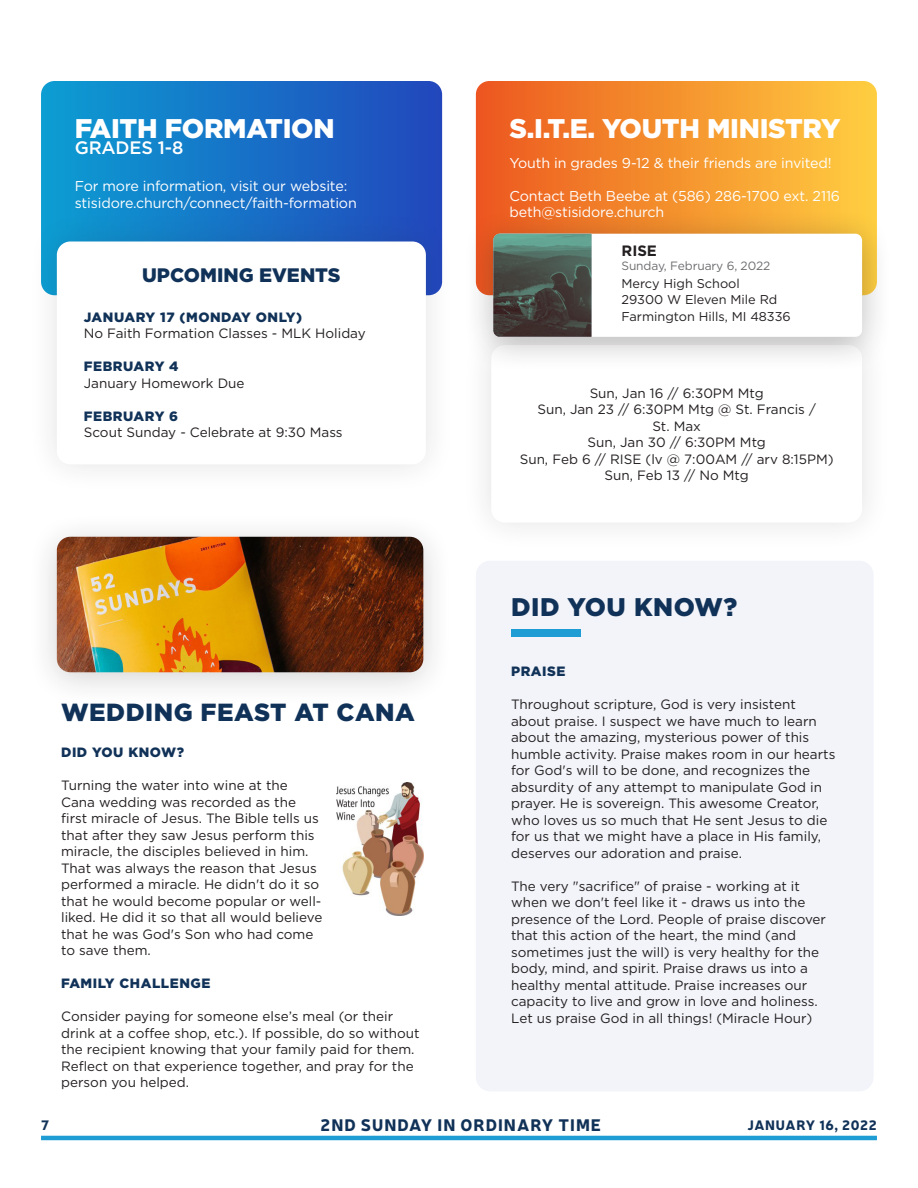
<style>
.page{position:relative;width:918px;height:1188px;background:#fff}
.page>*{position:absolute;margin:0;border:0;box-sizing:border-box;transform-origin:0 0}
.Header-Article__whit{font:900 27px "Gotham";letter-spacing:-.01em;color:#fff}
.t1{font:900 25.5px "Gotham";letter-spacing:.02em;color:#113258}
.t2{font:900 24.75px "Gotham";letter-spacing:.02em;color:#113258}
.t3{font:900 19.5px "Gotham";color:#113258}
.Header-Article__whit-2{font:500 18px "Gotham";letter-spacing:-.01em;color:#fff}
.t4{font:900 16.5px "Neris";letter-spacing:.06em;color:#113258}
.t5{font:700 15px "Gotham";color:#231f20}
.What_s_Happening_Bod{font:14.25px/16.5px "Gotham";letter-spacing:-.01em;color:#fff}
.t6{font:13.5px/16.5px "Gotham";color:#231f20}
.t7{font:900 13.5px "Gotham";letter-spacing:.04em;color:#113258}
.t8{font:900 13.5px "Neris";letter-spacing:.05em;color:#113258}
.t9{font:12.75px "Gotham";color:#231f20}
.SITE-Date{font:12px "Gotham";letter-spacing:-.01em;color:#6c6d70}
</style>
<div class="page">
<hr style="left:41px;top:1136px;width:836px;height:4px;background:#1d9dd3">
<svg style="left:476px;top:81px;width:401px;height:128px;background:#f5922f"></svg>
<div style="left:461px;top:315px;width:432px;height:238px;background:#fbfbfb"></div>
<div style="left:491px;top:345px;width:371px;height:178px;background:#fff;border-radius:14px"></div>
<svg style="left:41px;top:81px;width:401px;height:130px;background:#1772c7"></svg>
<div style="left:27px;top:211px;width:429px;height:284px;background:#231f20;opacity:.13"></div>
<div style="left:57px;top:242px;width:369px;height:222px;background:#fff;border-radius:14px"></div>
<div style="left:27px;top:512px;width:427px;height:196px;background:#231f20;opacity:.2"></div>
<img style="left:57px;top:537px;width:366px;height:135px">
<div style="left:477px;top:562px;width:396px;height:529px;background:#f2f4f9;border-radius:14px"></div>
<div style="left:476px;top:561px;width:398px;height:530px;border:2px solid #f2f4f9;border-radius:14px"></div>
<div style="left:511px;top:629px;width:70px;height:8px;background:#1d9dd3"></div>
<img style="left:336px;top:783px;width:87px;height:132px">
<div style="left:463px;top:209px;width:430px;height:164px;background:#231f20;opacity:.3"></div>
<div style="left:493px;top:234px;width:369px;height:103px;background:#fff;border-radius:7px"></div>
<img style="left:493px;top:234px;width:98px;height:103px">
<p class="Header-Article__whit" style="left:75px;top:110px;width:261px">FAITH FORMATION</p>
<p class="Header-Article__whit-2" style="left:75px;top:136px;width:110px">GRADES 1-8</p>
<p class="What_s_Happening_Bod" style="left:75px;top:178px;width:274px">For more information, visit our website:</p>
<p class="What_s_Happening_Bod" style="left:75px;top:194px;width:284px">stisidore.church/connect/faith-formation</p>
<h5 class="t3" style="left:142px;top:262px;width:200px">UPCOMING EVENTS</h5>
<p class="t7" style="left:84px;top:308px;width:220px">JANUARY 17 (MONDAY ONLY)</p>
<p class="t6" style="left:84px;top:325px;width:283px">No Faith Formation Classes - MLK Holiday</p>
<p class="t7" style="left:84px;top:357px;width:96px">FEBRUARY 4</p>
<p class="t6" style="left:84px;top:375px;width:162px">January Homework Due</p>
<p class="t7" style="left:84px;top:407px;width:96px">FEBRUARY 6</p>
<p class="t6" style="left:84px;top:424px;width:260px">Scout Sunday - Celebrate at 9:30 Mass</p>
<p class="t2" style="left:61px;top:695px;width:355px">WEDDING FEAST AT CANA</p>
<p class="t7" style="left:61px;top:743px;width:124px">DID YOU KNOW?</p>
<p class="t6" style="left:61px;top:777px;width:263px">Turning the water into wine at the Cana wedding was recorded as the first miracle of Jesus. The Bible tells us that after they saw Jesus perform this miracle, the disciples believed in him.<br>That was always the reason that Jesus performed a miracle. He didn't do it so that he would become popular or well&shy;liked. He did it so that all would believe that he was God's Son who had come to save them.</p>
<p class="t7" style="left:61px;top:974px;width:151px">FAMILY CHALLENGE</p>
<p class="t6" style="left:61px;top:1008px;width:360px">Consider paying for someone else’s meal (or their drink at a coffee shop, etc.). If possible, do so without the recipient knowing that your family paid for them.<br>Reflect on that experience together, and pray for the person you helped.</p>
<p class="Header-Article__whit" style="left:510px;top:110px;width:332px">S.I.T.E. YOUTH MINISTRY</p>
<p class="What_s_Happening_Bod" style="left:510px;top:154px;width:324px">Youth in grades 9-12 &amp; their friends are invited!</p>
<p class="What_s_Happening_Bod" style="left:510px;top:187px;width:332px">Contact Beth Beebe at (586) 286-1700 ext. 2116 beth@stisidore.church</p>
<p class="t5" style="left:621px;top:241px;width:37px">RISE</p>
<p class="SITE-Date" style="left:621px;top:258px;width:150px">Sunday, February 6, 2022</p>
<p class="t9" style="left:621px;top:275px;width:120px">Mercy High School</p>
<p class="t9" style="left:621px;top:291px;width:157px">29300 W Eleven Mile Rd</p>
<p class="t9" style="left:621px;top:308px;width:171px">Farmington Hills, MI 48336</p>
<p class="t6" style="left:590px;top:385px;width:176px">Sun, Jan 16 // 6:30PM Mtg</p>
<p class="t6" style="left:537px;top:401px;width:280px">Sun, Jan 23 // 6:30PM Mtg @ St. Francis /</p>
<p class="t6" style="left:652px;top:418px;width:50px">St. Max</p>
<p class="t6" style="left:587px;top:434px;width:180px">Sun, Jan 30 // 6:30PM Mtg</p>
<p class="t6" style="left:520px;top:451px;width:315px">Sun, Feb 6 // RISE (lv @ 7:00AM // arv 8:15PM)</p>
<p class="t6" style="left:605px;top:467px;width:146px">Sun, Feb 13 // No Mtg</p>
<h3 class="t1" style="left:511px;top:590px;width:228px">DID YOU KNOW?</h3>
<p class="t7" style="left:511px;top:662px;width:56px">PRAISE</p>
<p class="t6" style="left:511px;top:696px;width:326px">Throughout scripture, God is very insistent about praise. I suspect we have much to learn about the amazing, mysterious power of this humble activity. Praise makes room in our hearts for God's will to be done, and recognizes the absurdity of any attempt to manipulate God in prayer. He is sovereign. This awesome Creator, who loves us so much that He sent Jesus to die for us that we might have a place in His family, deserves our adoration and praise.</p>
<p class="t6" style="left:511px;top:878px;width:316px">The very "sacrifice" of praise - working at it when we don't feel like it - draws us into the presence of the Lord. People of praise discover that this action of the heart, the mind (and sometimes just the will) is very healthy for the body, mind, and spirit. Praise draws us into a healthy mental attitude. Praise increases our capacity to live and grow in love and holiness.<br>Let us praise God in all things! (Miracle Hour)</p>
<p class="t8" style="left:41px;top:1115px;width:10px">7</p>
<p class="t4" style="left:321px;top:1113px;width:282px">2ND SUNDAY IN ORDINARY TIME</p>
<p class="t8" style="left:747px;top:1115px;width:131px">JANUARY 16, 2022</p>
</div>
